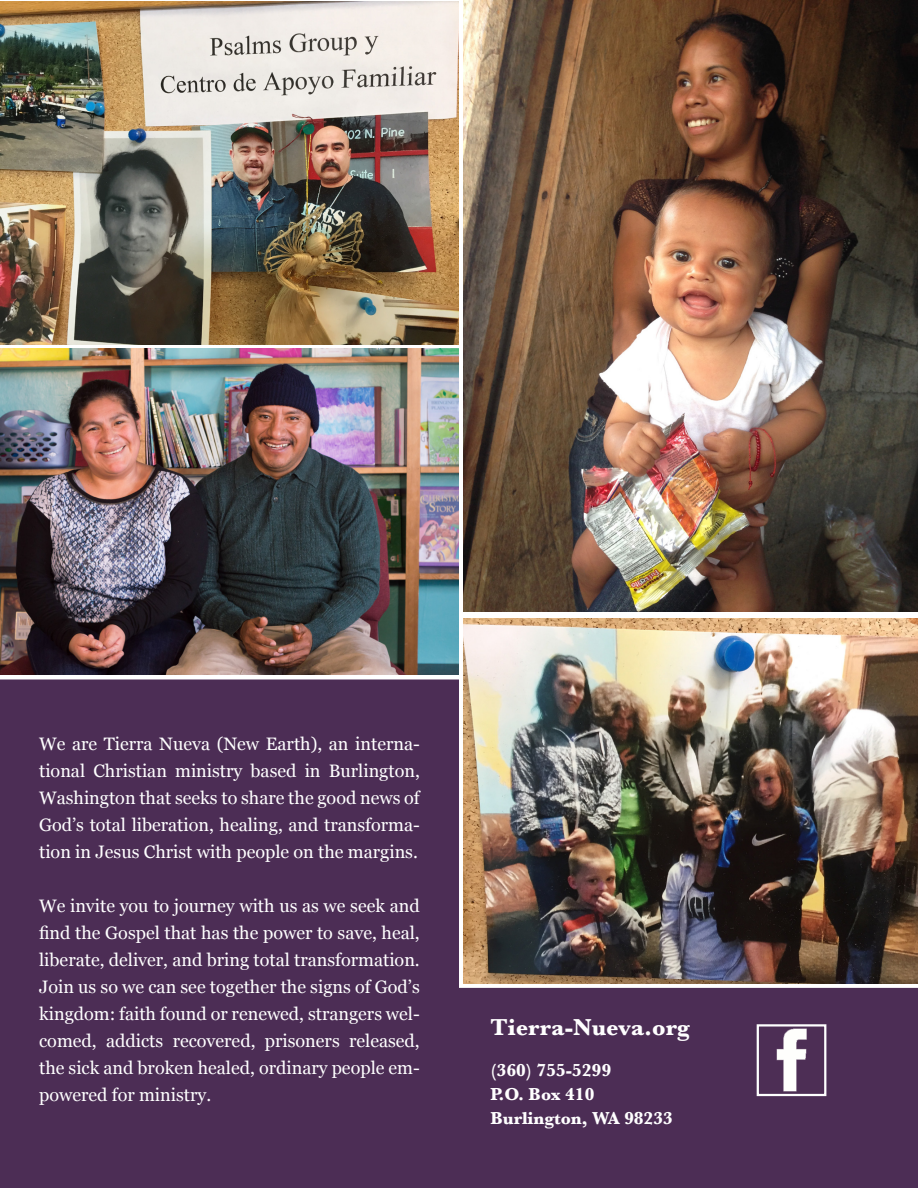
<style>
.page{position:relative;width:918px;height:1188px;background:#fff}
.page>*{position:absolute;margin:0;border:0;box-sizing:border-box;transform-origin:0 0}
.t1{font:700 24px "Baskerville";color:#fff}
.t2{font:18px/27px "Georgia";color:#fff;text-align:justify}
.t3{font:700 18px "Baskerville";color:#fff}
</style>
<div class="page">
<img style="left:0;top:349px;width:459px;height:326px">
<img style="left:0;top:1px;width:459px;height:343px">
<img style="left:464px;top:0;width:454px;height:612px">
<img style="left:464px;top:618px;width:454px;height:365px">
<div style="left:426px;top:989px;width:491px;height:198px;background:#4c2d55"></div>
<div style="left:425px;top:988px;width:493px;height:200px;border:2px solid #4c2d55"></div>
<div style="left:1px;top:681px;width:457px;height:506px;background:#4c2d55"></div>
<div style="left:0;top:680px;width:459px;height:508px;border:2px solid #4c2d55"></div>
<img style="left:776px;top:1028px;width:31px;height:64px">
<div style="left:757px;top:1024px;width:69px;height:72px;border:2px solid #fff"></div>
<p class="t2" style="left:39px;top:730px;width:382px">We are Tierra Nueva (New Earth), an interna&shy;tional Christian ministry based in Burlington, Washington that seeks to share the good news of God’s total liberation, healing, and transforma&shy;tion in Jesus Christ with people on the margins.</p>
<p class="t2" style="left:39px;top:892px;width:382px">We invite you to journey with us as we seek and find the Gospel that has the power to save, heal, liberate, deliver, and bring total transformation.<br>Join us so we can see together the signs of God’s kingdom: faith found or renewed, strangers wel&shy;comed, addicts recovered, prisoners released, the sick and broken healed, ordinary people em&shy;powered for ministry.</p>
<p class="t1" style="left:490px;top:1010px;width:201px">Tierra-Nueva.org</p>
<p class="t3" style="left:490px;top:1058px;width:122px">(360) 755-5299</p>
<p class="t3" style="left:490px;top:1082px;width:105px">P.O. Box 410</p>
<p class="t3" style="left:490px;top:1106px;width:184px">Burlington, WA 98233</p>
</div>
